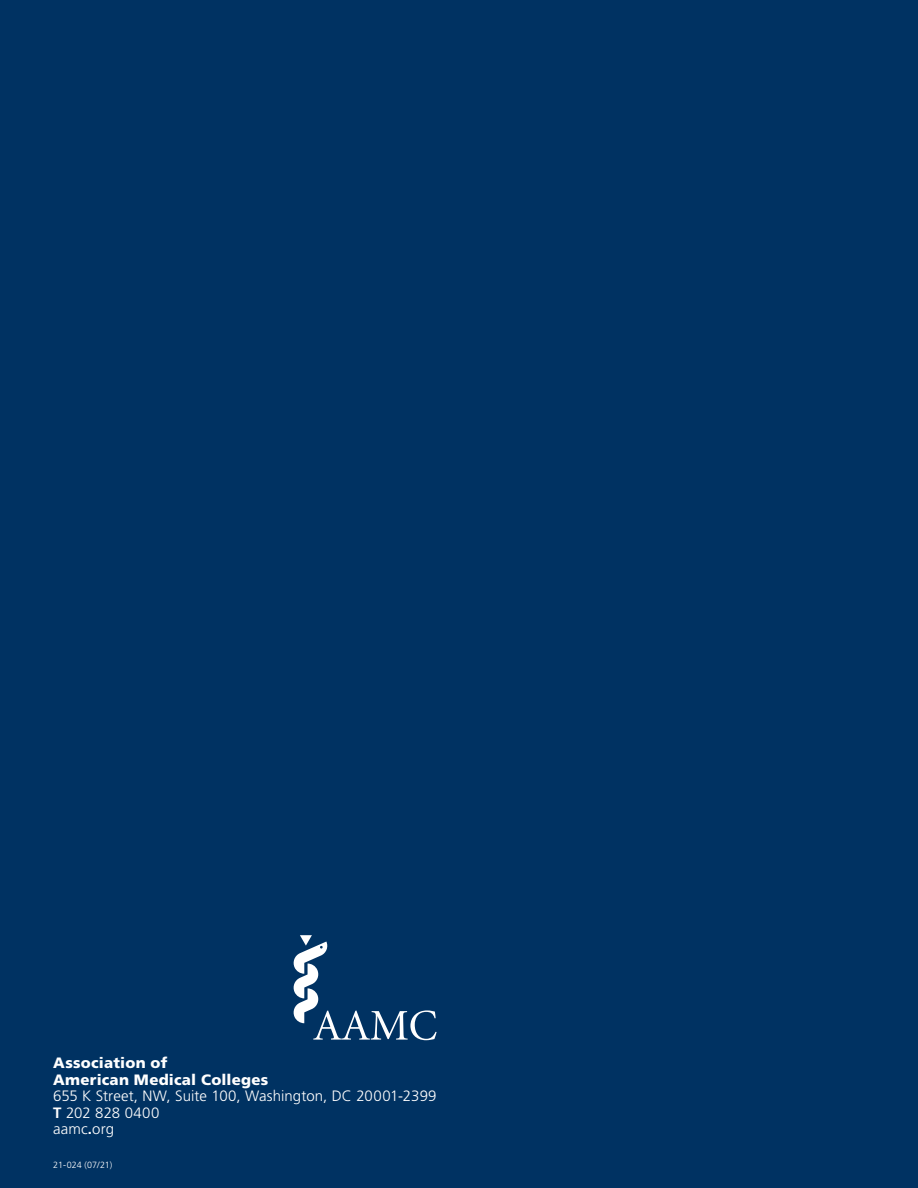
<style>
.page{position:relative;width:918px;height:1188px;background:#003262}
.page>*{position:absolute;margin:0;border:0;box-sizing:border-box;transform-origin:0 0}
.t1{font:300 15px/16.5px "Frutiger LT Std";letter-spacing:.005em;color:#fff}
.t2{font:900 15px/16.5px "Frutiger LT Std";letter-spacing:.015em;color:#fff}
.t3{font:300 9px "Frutiger LT Std";color:#fff}
.s1{font-weight:700}
</style>
<div class="page">
<svg style="left:294px;top:935px;width:143px;height:105px"></svg>
<p class="t2" style="left:53px;top:1054px;width:217px">Association of<br>American Medical Colleges</p>
<p class="t1" style="left:53px;top:1088px;width:385px">655 K Street, NW, Suite 100, Washington, DC 20001-2399<br><span class="s1">T</span> 202 828 0400<br>aamc<span class="s1">.</span>org</p>
<p class="t3" style="left:53px;top:1160px;width:60px">21-024 (07/21)</p>
</div>
